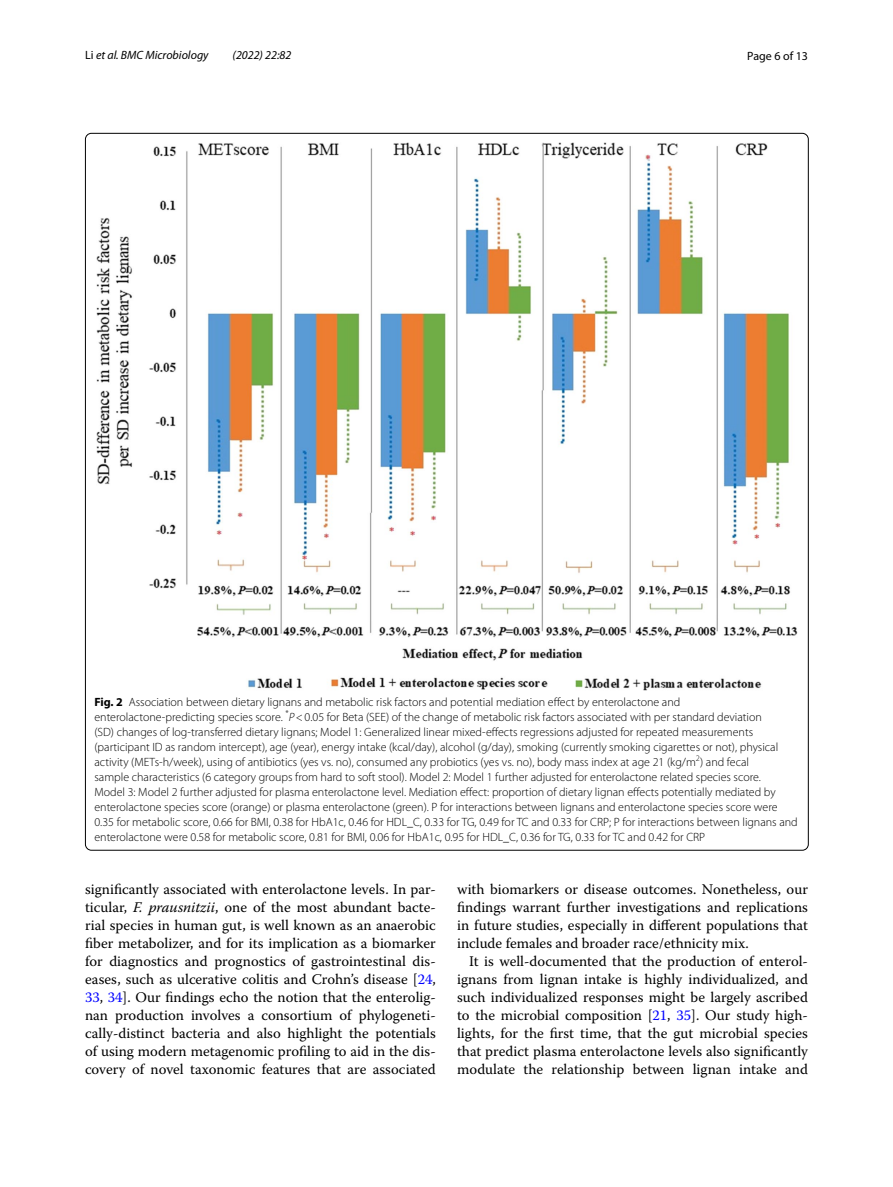
<style>
.page{position:relative;width:893px;height:1187px;background:#fff}
.page>*{position:absolute;margin:0;border:0;box-sizing:border-box;transform-origin:0 0}
.t1{font:14.7px/18px "Warnock Pro";color:#000;text-align:justify}
.t2{font:300 12px/15px "Myriad Pro";color:#000}
.t3{font:italic 12px "Myriad Pro";color:#000}
.t4{font:12px "Myriad Pro";color:#000}
.s1{font-style:normal}
.s2{font-weight:700}
.s3{font-style:italic}
.s4{color:#00f}
</style>
<div class="page">
<img style="left:97px;top:142px;width:700px;height:548px">
<p class="t3" style="left:85px;top:48px;width:125px"><span class="s1">Li</span> et al. BMC Microbiology</p>
<p class="t3" style="left:233px;top:48px;width:60px">(2022) 22:82</p>
<p class="t4" style="left:747px;top:48px;width:62px">Page 6 of 13</p>
<p class="t2" style="left:94px;top:694px;width:705px"><span class="s2">Fig. 2</span> Association between dietary lignans and metabolic risk factors and potential mediation effect by enterolactone and enterolactone-predicting species score. <sup>*</sup><span class="s3">P</span>&lt;0.05 for Beta (SEE) of the change of metabolic risk factors associated with per standard deviation<br>(SD) changes of log-transferred dietary lignans; Model 1: Generalized linear mixed-effects regressions adjusted for repeated measurements (participant ID as random intercept), age (year), energy intake (kcal/day), alcohol (g/day), smoking (currently smoking cigarettes or not), physical activity (METs-h/week), using of antibiotics (yes vs. no), consumed any probiotics (yes vs. no), body mass index at age 21 (kg/m<sup>2</sup>) and fecal<br>sample characteristics (6 category groups from hard to soft stool). Model 2: Model 1 further adjusted for enterolactone related species score.<br>Model 3: Model 2 further adjusted for plasma enterolactone level. Mediation effect: proportion of dietary lignan effects potentially mediated by enterolactone species score (orange) or plasma enterolactone (green). P for interactions between lignans and enterolactone species score were 0.35 for metabolic score, 0.66 for BMI, 0.38 for HbA1c, 0.46 for HDL_C, 0.33 for TG, 0.49 for TC and 0.33 for CRP; P for interactions between lignans and enterolactone were 0.58 for metabolic score, 0.81 for BMI, 0.06 for HbA1c, 0.95 for HDL_C, 0.36 for TG, 0.33 for TC and 0.42 for CRP</p>
<p class="t1" style="left:85px;top:879px;width:352px">significantly associated with enterolactone levels. In par&shy;ticular, <span class="s3">F. prausnitzii</span>, one of the most abundant bacte&shy;rial species in human gut, is well known as an anaerobic fiber metabolizer, and for its implication as a biomarker for diagnostics and prognostics of gastrointestinal dis&shy;eases, such as ulcerative colitis and Crohn’s disease [<span class="s4">24</span>, <span class="s4">33</span>, <span class="s4">34</span>]. Our findings echo the notion that the enterolig&shy;nan production involves a consortium of phylogeneti&shy;cally-distinct bacteria and also highlight the potentials of using modern metagenomic profiling to aid in the dis&shy;covery of novel taxonomic features that are associated</p>
<p class="t1" style="left:457px;top:879px;width:352px">with biomarkers or disease outcomes. Nonetheless, our findings warrant further investigations and replications in future studies, especially in different populations that include females and broader race/ethnicity mix.</p>
<p class="t1" style="left:457px;top:951px;width:352px;text-indent:12px">It is well-documented that the production of enterol&shy;ignans from lignan intake is highly individualized, and such individualized responses might be largely ascribed to the microbial composition [<span class="s4">21</span>, <span class="s4">35</span>]. Our study high&shy;lights, for the first time, that the gut microbial species that predict plasma enterolactone levels also significantly modulate the relationship between lignan intake and</p>
</div>
